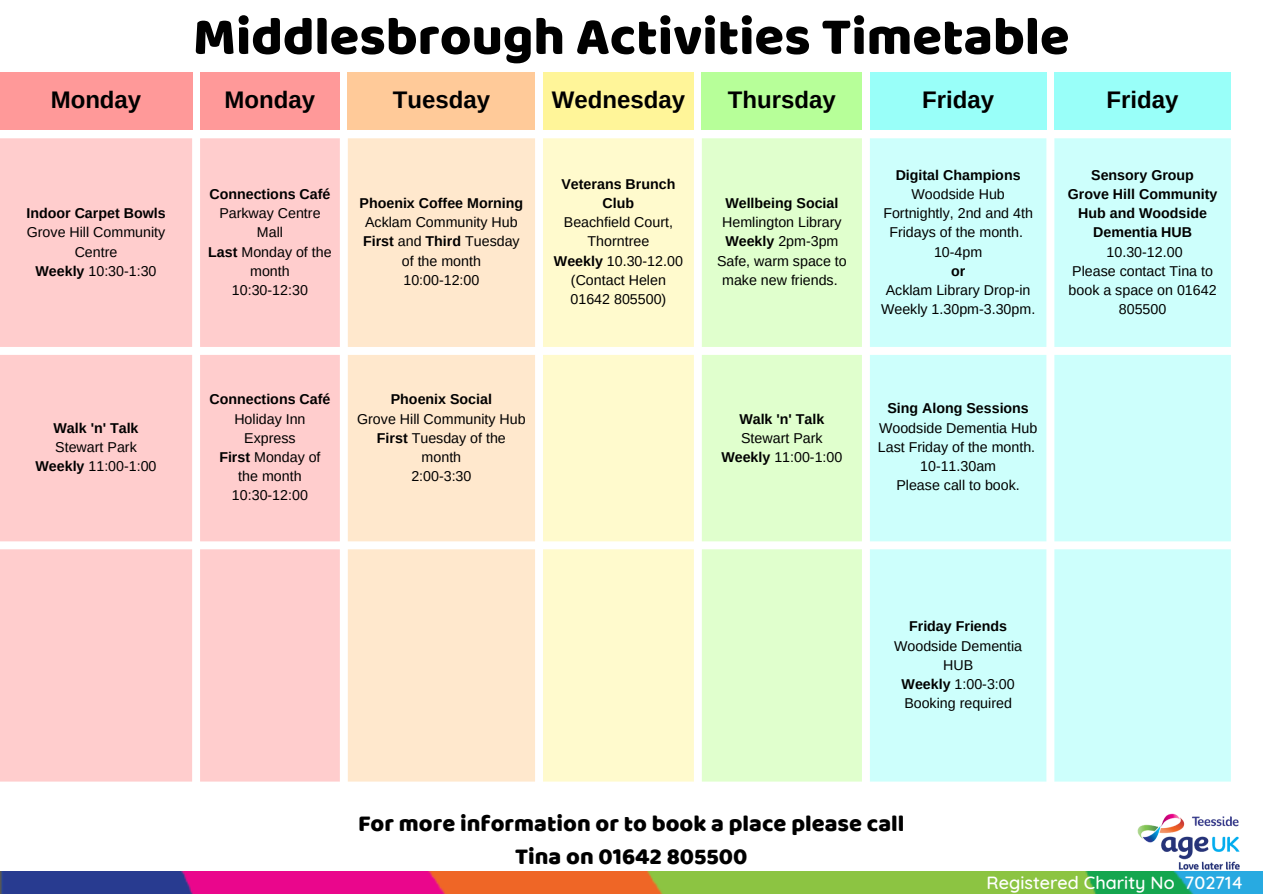
<style>
.page{position:relative;width:1263px;height:894px;background:#fff}
.page>*{position:absolute;margin:0;border:0;box-sizing:border-box;transform-origin:0 0}
.t1{font:54px "Baloo";color:#000}
.t2{font:700 24px "Arimo";color:#000}
.t3{font:23.55px/32.5px "Baloo";color:#000;text-align:center}
.t4{font:500 18px "Quicksand";color:#fff}
.t5{font:14.25px/19px "Arimo";color:#000;text-align:center}
.t6{font:700 14.25px/19px "Arimo";color:#000;text-align:center}
.s1{font-weight:700}
.s2{font-weight:400}
</style>
<div class="page">
<div style="left:0;top:72px;width:192px;height:58px;background:#f99"></div>
<div style="left:200px;top:72px;width:140px;height:58px;background:#f99"></div>
<div style="left:348px;top:72px;width:187px;height:58px;background:#ffca99"></div>
<div style="left:543px;top:72px;width:151px;height:58px;background:#fff599"></div>
<div style="left:702px;top:72px;width:160px;height:58px;background:#b7ff99"></div>
<div style="left:870px;top:72px;width:176px;height:58px;background:#99fff9"></div>
<div style="left:1054px;top:72px;width:177px;height:58px;background:#99fff9"></div>
<div style="left:0;top:138px;width:340px;height:643px;background:#ffcdcd"></div>
<div style="left:348px;top:138px;width:187px;height:643px;background:#ffe8cd"></div>
<div style="left:543px;top:138px;width:151px;height:643px;background:#fffacd"></div>
<div style="left:702px;top:138px;width:160px;height:643px;background:#e0ffcd"></div>
<div style="left:870px;top:138px;width:361px;height:643px;background:#cdfffc"></div>
<img style="left:0;top:871px;width:1263px;height:22px">
<img style="left:1137px;top:813px;width:103px;height:57px">
<p class="t1" style="left:193px;top:3px;width:878px">Middlesbrough Activities Timetable</p>
<p class="t2" style="left:51px;top:87px;width:92px">Monday</p>
<p class="t2" style="left:225px;top:87px;width:92px">Monday</p>
<p class="t2" style="left:393px;top:87px;width:99px">Tuesday</p>
<p class="t2" style="left:552px;top:87px;width:135px">Wednesday</p>
<p class="t2" style="left:728px;top:87px;width:109px">Thursday</p>
<p class="t2" style="left:922px;top:87px;width:73px">Friday</p>
<p class="t2" style="left:1107px;top:87px;width:73px">Friday</p>
<p class="t5" style="left:26px;top:204px;width:141px"><span class="s1">Indoor Carpet Bowls<br></span>Grove Hill Community<br>Centre<br><span class="s1">Weekly</span> 10:30-1:30</p>
<p class="t5" style="left:36px;top:418px;width:123px"><span class="s1">Walk 'n' Talk<br></span>Stewart Park<br><span class="s1">Weekly</span> 11:00-1:00</p>
<p class="t5" style="left:208px;top:184px;width:125px"><span class="s1">Connections Café<br></span>Parkway Centre<br>Mall<br><span class="s1">Last</span> Monday of the month<br>10:30-12:30</p>
<p class="t5" style="left:360px;top:193px;width:165px"><span class="s1">Phoenix Coffee Morning<br></span>Acklam Community Hub<br><span class="s1">First</span> and <span class="s1">Third</span> Tuesday of the month<br>10:00-12:00</p>
<p class="t5" style="left:554px;top:174px;width:130px"><span class="s1">Veterans Brunch<br>Club<br></span>Beachfield Court,<br>Thorntree<br><span class="s1">Weekly</span> 10.30-12.00 (Contact Helen<br>01642 805500)</p>
<p class="t5" style="left:209px;top:390px;width:123px"><span class="s1">Connections Café<br></span>Holiday Inn<br>Express<br><span class="s1">First</span> Monday of the month<br>10:30-12:00</p>
<p class="t5" style="left:357px;top:390px;width:170px"><span class="s1">Phoenix Social<br></span>Grove Hill Community Hub<br><span class="s1">First</span> Tuesday of the month<br>2:00-3:30</p>
<p class="t5" style="left:717px;top:193px;width:131px"><span class="s1">Wellbeing Social<br></span>Hemlington Library<br><span class="s1">Weekly</span> 2pm-3pm<br>Safe, warm space to make new friends.</p>
<p class="t5" style="left:881px;top:165px;width:156px"><span class="s1">Digital Champions<br></span>Woodside Hub<br>Fortnightly, 2nd and 4th<br>Fridays of the month.<br>10-4pm<br><span class="s1">or<br></span>Acklam Library Drop-in<br>Weekly 1.30pm-3.30pm.</p>
<p class="t6" style="left:1068px;top:165px;width:151px">Sensory Group<br>Grove Hill Community<br>Hub and Woodside<br>Dementia HUB<br><span class="s2">10.30-12.00<br>Please contact Tina to book a space on 01642<br>805500</span></p>
<p class="t5" style="left:721px;top:409px;width:123px"><span class="s1">Walk 'n' Talk<br></span>Stewart Park<br><span class="s1">Weekly</span> 11:00-1:00</p>
<p class="t5" style="left:878px;top:399px;width:161px"><span class="s1">Sing Along Sessions<br></span>Woodside Dementia Hub<br>Last Friday of the month.<br>10-11.30am<br>Please call to book.</p>
<p class="t5" style="left:894px;top:616px;width:130px"><span class="s1">Friday Friends<br></span>Woodside Dementia<br>HUB<br><span class="s1">Weekly</span> 1:00-3:00<br>Booking required</p>
<p class="t3" style="left:358px;top:806px;width:548px">For more information or to book a place please call<br>Tina on 01642 805500</p>
<p class="t4" style="left:987px;top:871px;width:258px">Registered Charity No 702714</p>
</div>
